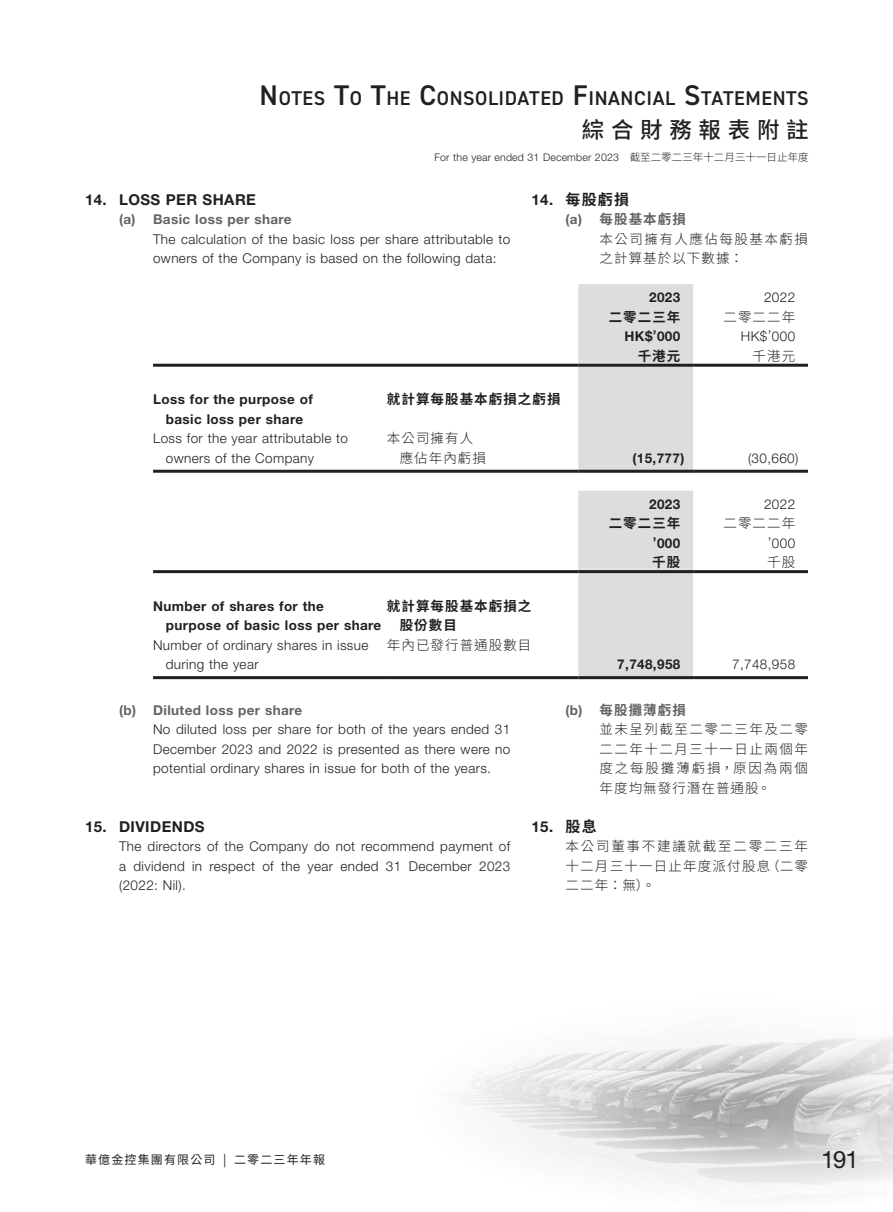
<style>
.page{position:relative;width:893px;height:1212px;background:#fff}
.page>*{position:absolute;margin:0;border:0;box-sizing:border-box;transform-origin:0 0}
.t1{font:24px "Helvetica Neue LT Std";color:#231f20}
.t2{font:500 22.5px "Source Han Sans TC";letter-spacing:.295em;color:#231f20}
.t3{font:600 19.95px "DIN2014";letter-spacing:.03em;color:#231f20}
.Heading_1{font:700 15px "Helvetica Neue LT Std";letter-spacing:.03em;color:#231f20}
.C_Heading_1{font:700 15px "Source Han Sans TC";color:#231f20}
.C_Heading_1-2{font:700 15px "Helvetica Neue LT Std";color:#231f20}
.Body_Text{font:300 13.5px/19.5px "Helvetica Neue LT Std";letter-spacing:.03em;color:#231f20}
.Body_Text-2{font:700 13.5px/19.5px "Helvetica Neue LT Std";letter-spacing:.03em;color:#231f20;text-align:center}
.Body_Text-3{font:300 13.5px/19.5px "Source Han Sans TC";letter-spacing:.08em;color:#231f20;text-align:justify}
.C_Body_Text{font:300 13.5px/19.5px "Source Han Sans TC";letter-spacing:.11em;color:#231f20}
.Heading_2{font:700 13.5px "Helvetica Neue LT Std";letter-spacing:.03em;color:#636366}
.Body_Text-4{font:700 13.5px/19.5px "Source Han Sans TC";letter-spacing:.08em;color:#231f20}
.C_Heading_2{font:700 13.5px "Source Han Sans TC";letter-spacing:.08em;color:#636366}
.t4{font:12px "Source Han Sans TC";letter-spacing:.095em;color:#231f20}
.t5{font:300 10.5px "Helvetica Neue LT Std";letter-spacing:.02em;color:#231f20}
.s1{font-size:28.5px}
.s2{font-family:"Source Han Sans TC"}
.s3{font-family:"Helvetica Neue LT Std"}
</style>
<div class="page">
<img style="left:153px;top:363px;width:740px;height:826px">
<div style="left:578px;top:284px;width:115px;height:186px;background:#dcdddf"></div>
<hr style="left:153px;top:364px;width:234px;height:3px;background:#231f20">
<hr style="left:387px;top:364px;width:191px;height:3px;background:#231f20">
<hr style="left:578px;top:364px;width:115px;height:3px;background:#231f20">
<hr style="left:693px;top:364px;width:115px;height:3px;background:#231f20">
<hr style="left:153px;top:470px;width:234px;height:3px;background:#231f20">
<hr style="left:387px;top:470px;width:191px;height:3px;background:#231f20">
<hr style="left:578px;top:470px;width:115px;height:3px;background:#231f20">
<hr style="left:693px;top:470px;width:115px;height:3px;background:#231f20">
<div style="left:578px;top:491px;width:115px;height:185px;background:#dcdddf"></div>
<hr style="left:153px;top:570px;width:234px;height:3px;background:#231f20">
<hr style="left:387px;top:570px;width:191px;height:3px;background:#231f20">
<hr style="left:578px;top:570px;width:115px;height:3px;background:#231f20">
<hr style="left:693px;top:570px;width:115px;height:3px;background:#231f20">
<hr style="left:153px;top:676px;width:234px;height:3px;background:#231f20">
<hr style="left:387px;top:676px;width:191px;height:3px;background:#231f20">
<hr style="left:578px;top:676px;width:115px;height:3px;background:#231f20">
<hr style="left:693px;top:676px;width:115px;height:3px;background:#231f20">
<h3 class="t3" style="left:260px;top:84px;width:551px"><span class="s1">N</span> OTES <span class="s1">T</span>O <span class="s1">T</span>HE <span class="s1">C</span>ONSOLIDATED <span class="s1">F</span>I NANCIAL <span class="s1">S</span>TATEMENTS</h3>
<h2 class="t2" style="left:582px;top:117px;width:228px">綜合財務報表附註</h2>
<p class="t5" style="left:434px;top:150px;width:376px">For the year ended 31 December 2023 <span class="s2">截至二零二三年十二月三十一日止年度</span></p>
<p class="C_Heading_1" style="left:531px;top:191px;width:99px"><span class="s3">14.</span> 每股虧損</p>
<p class="C_Heading_2" style="left:566px;top:211px;width:122px"><span class="s3">(a)</span> 每股基本虧損</p>
<p class="C_Body_Text" style="left:600px;top:229px;width:210px">本公司擁有人應佔每股基本虧損之計算基於以下數據：</p>
<p class="Heading_1" style="left:85px;top:190px;width:172px">14. LOSS PER SHARE</p>
<p class="Heading_2" style="left:119px;top:211px;width:174px">(a) Basic loss per share</p>
<p class="Body_Text" style="left:153px;top:229px;width:359px">The calculation of the basic loss per share attributable to owners of the Company is based on the following data:</p>
<p class="Body_Text-2" style="left:153px;top:389px;width:161px">Loss for the purpose of basic loss per share</p>
<p class="Body_Text-4" style="left:387px;top:390px;width:175px">就計算每股基本虧損之虧損</p>
<p class="Body_Text" style="left:166px;top:428px;width:184px;text-indent:-13px">Loss for the year attributable to owners of the Company</p>
<p class="Body_Text-3" style="left:400px;top:429px;width:88px;text-indent:-13px">本公司擁有人應佔年內虧損</p>
<p class="Body_Text-2" style="left:166px;top:596px;width:217px;text-align:left;text-indent:-13px">Number of shares for the purpose of basic loss per share</p>
<p class="Body_Text-4" style="left:400px;top:596px;width:133px;text-indent:-13px">就計算每股基本虧損之股份數目</p>
<p class="Body_Text" style="left:166px;top:635px;width:204px;text-indent:-13px">Number of ordinary shares in issue during the year</p>
<p class="Body_Text-3" style="left:387px;top:635px;width:146px">年內已發行普通股數目</p>
<p class="Body_Text-2" style="left:649px;top:287px;width:33px">2023</p>
<p class="Body_Text" style="left:764px;top:287px;width:33px">2022</p>
<p class="Body_Text-4" style="left:609px;top:307px;width:73px">二零二三年</p>
<p class="Body_Text-3" style="left:723px;top:307px;width:73px">二零二二年</p>
<p class="Body_Text-2" style="left:625px;top:326px;width:57px">HK$’000</p>
<p class="Body_Text" style="left:741px;top:326px;width:56px">HK$’000</p>
<p class="Body_Text-4" style="left:638px;top:346px;width:44px">千港元</p>
<p class="Body_Text-3" style="left:753px;top:346px;width:44px">千港元</p>
<p class="Body_Text-2" style="left:632px;top:448px;width:53px">(15,777)</p>
<p class="Body_Text" style="left:748px;top:448px;width:52px">(30,660)</p>
<p class="Body_Text-2" style="left:649px;top:494px;width:33px">2023</p>
<p class="Body_Text" style="left:764px;top:494px;width:33px">2022</p>
<p class="Body_Text-4" style="left:609px;top:514px;width:73px">二零二三年</p>
<p class="Body_Text-3" style="left:723px;top:514px;width:73px">二零二二年</p>
<p class="Body_Text-2" style="left:653px;top:533px;width:29px">’000</p>
<p class="Body_Text" style="left:768px;top:533px;width:29px">’000</p>
<p class="Body_Text-4" style="left:652px;top:553px;width:30px">千股</p>
<p class="Body_Text-3" style="left:767px;top:553px;width:30px">千股</p>
<p class="Body_Text-2" style="left:617px;top:654px;width:65px">7,748,958</p>
<p class="Body_Text" style="left:732px;top:654px;width:65px">7,748,958</p>
<p class="Heading_2" style="left:119px;top:702px;width:185px">(b) Diluted loss per share</p>
<p class="Body_Text" style="left:153px;top:719px;width:359px;text-align:justify">No diluted loss per share for both of the years ended 31<br>December 2023 and 2022 is presented as there were no potential ordinary shares in issue for both of the years.</p>
<p class="Heading_1" style="left:85px;top:817px;width:121px">15. DIVIDENDS</p>
<p class="Body_Text" style="left:119px;top:836px;width:393px;text-align:justify">The directors of the Company do not recommend payment of a dividend in respect of the year ended 31 December 2023 (2022: Nil).</p>
<p class="C_Heading_2" style="left:566px;top:702px;width:122px"><span class="s3">(b)</span> 每股攤薄虧損</p>
<p class="Body_Text-3" style="left:600px;top:720px;width:210px">並未呈列截至二零二三年及二零二二年十二月三十一日止兩個年度之每股攤薄虧損，原因為兩個年度均無發行潛在普通股。</p>
<p class="C_Heading_1-2" style="left:531px;top:817px;width:67px">15. <span class="s2">股息</span></p>
<p class="C_Body_Text" style="left:566px;top:837px;width:244px;text-align:justify">本公司董事不建議就截至二零二三年十二月三十一日止年度派付股息（二零二二年：無）。</p>
<p class="t4" style="left:85px;top:1153px;width:241px">華億金控集團有限公司 | 二零二三年年報</p>
<h1 class="t1" style="left:821px;top:1145px;width:39px">191</h1>
</div>
